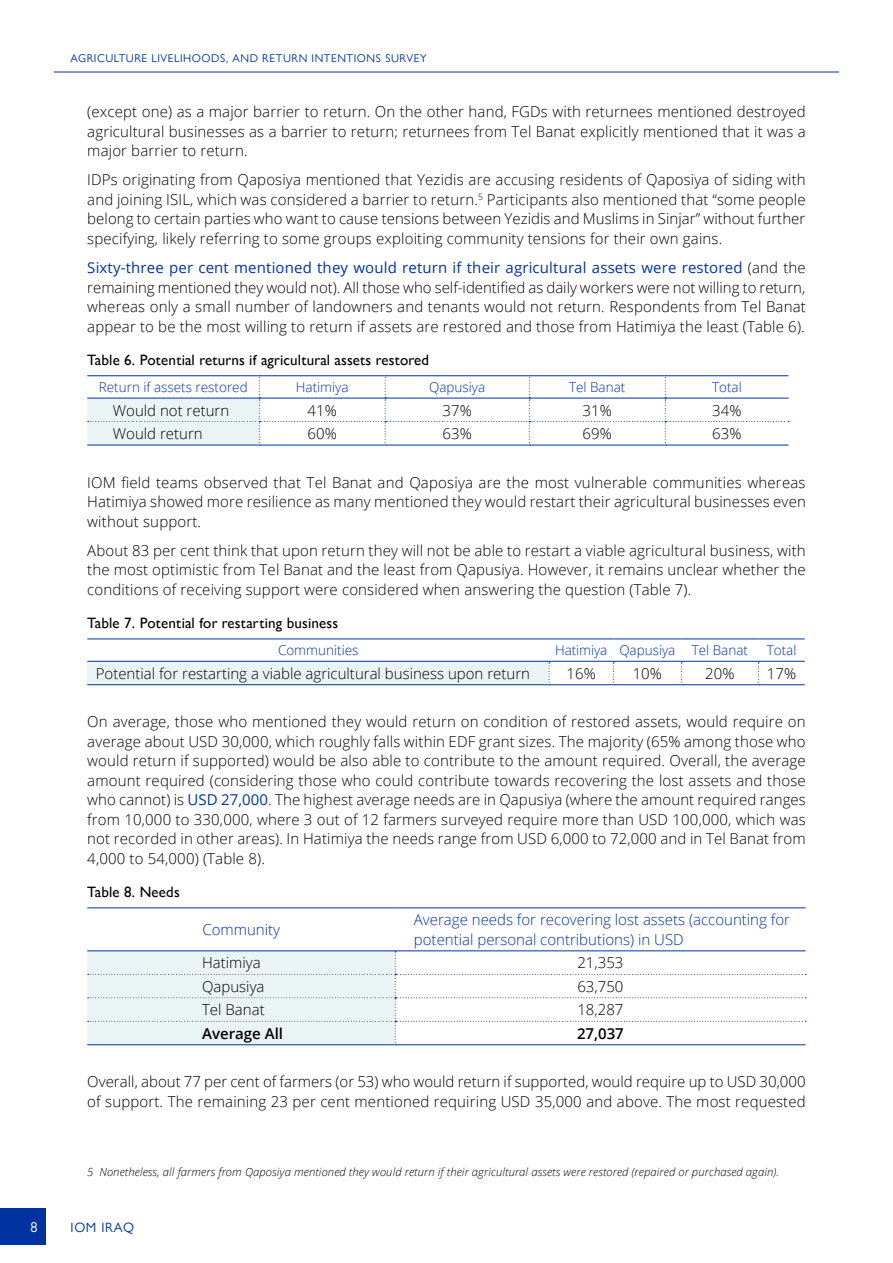
<style>
.page{position:relative;width:893px;height:1263px;background:#fff}
.page>*{position:absolute;margin:0;border:0;box-sizing:border-box;transform-origin:0 0}
.t1{font:300 15px/19.5px "Open Sans";letter-spacing:.01em;color:#000;text-align:justify}
.t2{font:500 15px "Gill Sans Nova";letter-spacing:.01em;color:#000}
.t3{font:300 15px/19.5px "Open Sans";color:#0033a1}
.t4{font:600 15px "Open Sans";color:#000}
.t5{font:14.25px "Gill Sans Nova";color:#fff}
.t6{font:300 13.5px "Open Sans";color:#0033a1}
.t7{font:13.5px "Gill Sans Nova";letter-spacing:.05em;color:#0033a1}
.t8{font:italic 300 11.25px "Open Sans";letter-spacing:.01em;color:#000}
.t9{font:11.25px "Gill Sans Nova";letter-spacing:.05em;color:#0033a1}
.s1{font-weight:400;color:#0033a1}
</style>
<div class="page">
<hr style="left:54px;top:72px;width:785px;height:1px;background:#0033a1">
<div style="left:0;top:1209px;width:46px;height:36px;background:#0033a1"></div>
<svg style="left:87px;top:375px;width:702px;height:71px"></svg>
<hr style="left:87px;top:398px;width:172px;height:1px;background:#0033a1">
<hr style="left:259px;top:398px;width:126px;height:1px;background:#0033a1">
<hr style="left:385px;top:398px;width:144px;height:1px;background:#0033a1">
<hr style="left:529px;top:398px;width:136px;height:1px;background:#0033a1">
<hr style="left:665px;top:398px;width:123px;height:1px;background:#0033a1">
<div style="left:87px;top:661px;width:462px;height:24px;background:#ebf4f4"></div>
<hr style="left:87px;top:638px;width:462px;height:1px;background:#0033a1">
<hr style="left:549px;top:638px;width:64px;height:1px;background:#0033a1">
<hr style="left:613px;top:638px;width:68px;height:1px;background:#0033a1">
<hr style="left:681px;top:638px;width:77px;height:1px;background:#0033a1">
<hr style="left:758px;top:638px;width:47px;height:1px;background:#0033a1">
<hr style="left:87px;top:684px;width:462px;height:1px;background:#0033a1">
<hr style="left:549px;top:684px;width:64px;height:1px;background:#0033a1">
<hr style="left:614px;top:684px;width:67px;height:1px;background:#0033a1">
<hr style="left:682px;top:684px;width:76px;height:1px;background:#0033a1">
<hr style="left:759px;top:684px;width:46px;height:1px;background:#0033a1">
<svg style="left:549px;top:662px;width:1px;height:23px"></svg>
<svg style="left:613px;top:662px;width:1px;height:23px"></svg>
<svg style="left:681px;top:662px;width:1px;height:23px"></svg>
<svg style="left:758px;top:662px;width:1px;height:23px"></svg>
<hr style="left:87px;top:661px;width:462px;height:1px;background:#0033a1">
<hr style="left:549px;top:661px;width:64px;height:1px;background:#0033a1">
<hr style="left:613px;top:661px;width:68px;height:1px;background:#0033a1">
<hr style="left:681px;top:661px;width:77px;height:1px;background:#0033a1">
<hr style="left:758px;top:661px;width:47px;height:1px;background:#0033a1">
<hr style="left:87px;top:907px;width:308px;height:1px;background:#0033a1">
<hr style="left:395px;top:907px;width:411px;height:1px;background:#0033a1">
<svg style="left:87px;top:951px;width:719px;height:94px"></svg>
<hr style="left:87px;top:950px;width:308px;height:1px;background:#0033a1">
<hr style="left:395px;top:950px;width:411px;height:1px;background:#0033a1">
<p class="t5" style="left:31px;top:1218px;width:9px">8</p>
<p class="t9" style="left:71px;top:52px;width:358px">AGRICULTURE LIVELIHOODS, AND RETURN INTENTIONS SURVEY</p>
<p class="t1" style="left:87px;top:102px;width:720px">(except one) as a major barrier to return. On the other hand, FGDs with returnees mentioned destroyed agricultural businesses as a barrier to return; returnees from Tel Banat explicitly mentioned that it was a major barrier to return.</p>
<p class="t1" style="left:87px;top:170px;width:720px">IDPs originating from Qaposiya mentioned that Yezidis are accusing residents of Qaposiya of siding with and joining ISIL, which was considered a barrier to return.<sup>5</sup> Participants also mentioned that “some people belong to certain parties who want to cause tensions between Yezidis and Muslims in Sinjar” without further specifying, likely referring to some groups exploiting community tensions for their own gains.</p>
<p class="t1" style="left:87px;top:258px;width:720px"><span class="s1">Sixty-three per cent mentioned they would return if their agricultural assets were restored</span> (and the remaining mentioned they would not). All those who self-identified as daily workers were not willing to return, whereas only a small number of landowners and tenants would not return. Respondents from Tel Banat appear to be the most willing to return if assets are restored and those from Hatimiya the least (Table 6).</p>
<p class="t2" style="left:87px;top:350px;width:343px">Table 6. Potential returns if agricultural assets restored</p>
<p class="t6" style="left:99px;top:378px;width:150px">Return if assets restored</p>
<p class="t6" style="left:296px;top:378px;width:54px">Hatimiya</p>
<p class="t6" style="left:429px;top:378px;width:58px">Qapusiya</p>
<p class="t6" style="left:569px;top:378px;width:58px">Tel Banat</p>
<p class="t6" style="left:712px;top:378px;width:31px">Total</p>
<p class="t1" style="left:113px;top:400px;width:118px">Would not return</p>
<p class="t1" style="left:308px;top:400px;width:31px">41%</p>
<p class="t1" style="left:443px;top:400px;width:31px">37%</p>
<p class="t1" style="left:583px;top:400px;width:31px">31%</p>
<p class="t1" style="left:712px;top:400px;width:31px">34%</p>
<p class="t1" style="left:113px;top:423px;width:91px">Would return</p>
<p class="t1" style="left:308px;top:423px;width:31px">60%</p>
<p class="t1" style="left:443px;top:423px;width:31px">63%</p>
<p class="t1" style="left:583px;top:423px;width:31px">69%</p>
<p class="t1" style="left:712px;top:423px;width:31px">63%</p>
<p class="t1" style="left:87px;top:472px;width:720px">IOM field teams observed that Tel Banat and Qaposiya are the most vulnerable communities whereas Hatimiya showed more resilience as many mentioned they would restart their agricultural businesses even without support.</p>
<p class="t1" style="left:87px;top:540px;width:720px">About 83 per cent think that upon return they will not be able to restart a viable agricultural business, with the most optimistic from Tel Banat and the least from Qapusiya. However, it remains unclear whether the conditions of receiving support were considered when answering the question (Table 7).</p>
<p class="t2" style="left:87px;top:614px;width:252px">Table 7. Potential for restarting business</p>
<p class="t6" style="left:278px;top:641px;width:82px">Communities</p>
<p class="t6" style="left:555px;top:641px;width:194px">Hatimiya Qapusiya Tel Banat</p>
<p class="t6" style="left:767px;top:641px;width:31px">Total</p>
<p class="t1" style="left:96px;top:663px;width:436px">Potential for restarting a viable agricultural business upon return</p>
<p class="t1" style="left:567px;top:663px;width:31px">16%</p>
<p class="t1" style="left:633px;top:663px;width:31px">10%</p>
<p class="t1" style="left:705px;top:663px;width:31px">20%</p>
<p class="t1" style="left:767px;top:663px;width:31px">17%</p>
<p class="t1" style="left:87px;top:712px;width:720px">On average, those who mentioned they would return on condition of restored assets, would require on average about USD 30,000, which roughly falls within EDF grant sizes. The majority (65% among those who would return if supported) would be also able to contribute to the amount required. Overall, the average amount required (considering those who could contribute towards recovering the lost assets and those who cannot) is <span class="s1">USD 27,000</span>. The highest average needs are in Qapusiya (where the amount required ranges from 10,000 to 330,000, where 3 out of 12 farmers surveyed require more than USD 100,000, which was not recorded in other areas). In Hatimiya the needs range from USD 6,000 to 72,000 and in Tel Banat from 4,000 to 54,000) (Table 8).</p>
<p class="t2" style="left:87px;top:882px;width:94px">Table 8. Needs</p>
<p class="t3" style="left:202px;top:919px;width:79px">Community</p>
<p class="t3" style="left:414px;top:910px;width:378px">Average needs for recovering lost assets (accounting for potential personal contributions) in USD</p>
<p class="t1" style="left:202px;top:953px;width:60px">Hatimiya</p>
<p class="t1" style="left:577px;top:953px;width:48px">21,353</p>
<p class="t1" style="left:202px;top:976px;width:64px">Qapusiya</p>
<p class="t1" style="left:577px;top:976px;width:48px">63,750</p>
<p class="t1" style="left:202px;top:1000px;width:64px">Tel Banat</p>
<p class="t1" style="left:577px;top:1000px;width:48px">18,287</p>
<p class="t4" style="left:202px;top:1023px;width:82px">Average All</p>
<p class="t4" style="left:577px;top:1023px;width:48px">27,037</p>
<p class="t1" style="left:87px;top:1072px;width:720px">Overall, about 77 per cent of farmers (or 53) who would return if supported, would require up to USD 30,000 of support. The remaining 23 per cent mentioned requiring USD 35,000 and above. The most requested</p>
<p class="t8" style="left:87px;top:1164px;width:693px">5 Nonetheless, all farmers from Qaposiya mentioned they would return if their agricultural assets were restored (repaired or purchased again).</p>
<p class="t7" style="left:71px;top:1219px;width:65px">IOM IRAQ</p>
</div>
